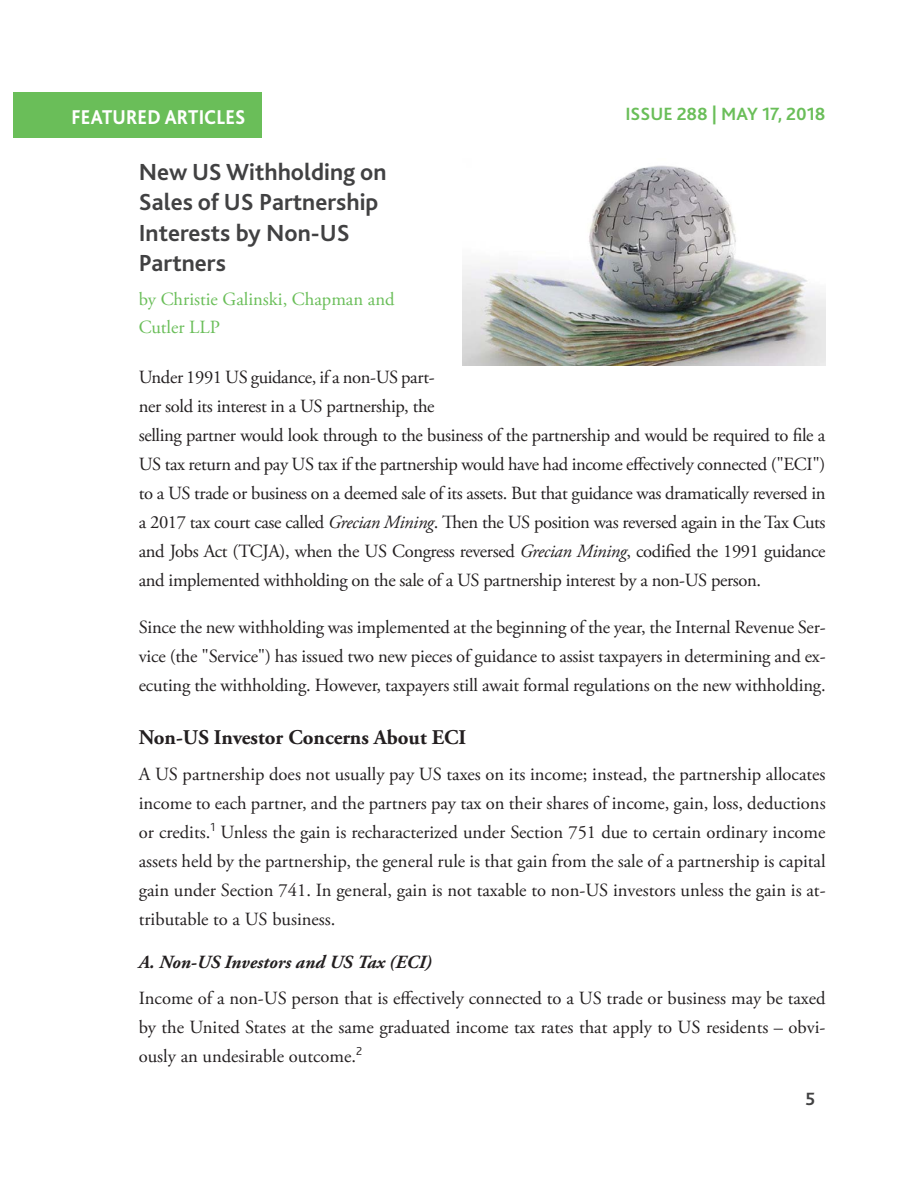
<style>
.page{position:relative;width:918px;height:1188px;background:#fff}
.page>*{position:absolute;margin:0;border:0;box-sizing:border-box;transform-origin:0 0}
.t1{font:700 24.3px/30.2px "Bliss 2";color:#414142}
.t2{font:700 20.85px "Adobe Garamond Pro";color:#231f20}
.t3{font:800 20.85px "Bliss 2";letter-spacing:.01em;color:#fff;scale:.9 1}
.t4{font:18.6px/29px "Adobe Garamond Pro";letter-spacing:-.02em;color:#231f20;text-align:justify}
.t5{font:18.6px/27.9px "Adobe Garamond Pro";color:#6abe59}
.t6{font:italic 700 18.6px "Adobe Garamond Pro";color:#231f20}
.t7{font:700 18.6px "Bliss 2";color:#6abe59}
.t8{font:700 18.6px "Bliss 2";color:#414142}
.s1{font-style:italic}
</style>
<div class="page">
<div style="left:14px;top:93px;width:248px;height:45px;background:#6abe59"></div>
<img style="left:462px;top:165px;width:364px;height:200px">
<p class="t3" style="left:72px;top:105px;width:195px">FEATURED ARTICLES</p>
<p class="t7" style="left:625px;top:107px;width:202px">ISSUE 288 | MAY 17, 2018</p>
<h1 class="t1" style="left:139px;top:159px;width:249px">New US Withholding on<br>Sales of US Partnership<br>Interests by Non-US<br>Partners</h1>
<p class="t5" style="left:139px;top:287px;width:257px">by Christie Galinski, Chapman and<br>Cutler LLP</p>
<p class="t4" style="left:139px;top:364px;width:688px;text-align:left">Under 1991 US guidance, if a non-US part-<br>ner sold its interest in a US partnership, the<br>selling partner would look through to the business of the partnership and would be required to file a US tax return and pay US tax if the partnership would have had income effectively connected ("ECI") to a US trade or business on a deemed sale of its assets. But that guidance was dramatically reversed in a 2017 tax court case called <span class="s1">Grecian Mining</span>. Then the US position was reversed again in the Tax Cuts and Jobs Act (TCJA), when the US Congress reversed <span class="s1">Grecian Mining</span>, codified the 1991 guidance and implemented withholding on the sale of a US partnership interest by a non-US person.</p>
<p class="t4" style="left:139px;top:614px;width:688px">Since the new withholding was implemented at the beginning of the year, the Internal Revenue Ser&shy;vice (the "Service") has issued two new pieces of guidance to assist taxpayers in determining and ex&shy;ecuting the withholding. However, taxpayers still await formal regulations on the new withholding.</p>
<p class="t2" style="left:139px;top:728px;width:329px">Non-US Investor Concerns About ECI</p>
<p class="t4" style="left:139px;top:761px;width:688px">A US partnership does not usually pay US taxes on its income; instead, the partnership allocates income to each partner, and the partners pay tax on their shares of income, gain, loss, deductions or credits.<sup>1</sup> Unless the gain is recharacterized under Section 751 due to certain ordinary income assets held by the partnership, the general rule is that gain from the sale of a partnership is capital gain under Section 741. In general, gain is not taxable to non-US investors unless the gain is at&shy;tributable to a US business.</p>
<p class="t6" style="left:139px;top:954px;width:295px">A. Non-US Investors and US Tax (ECI)</p>
<p class="t4" style="left:139px;top:985px;width:688px">Income of a non-US person that is effectively connected to a US trade or business may be taxed by the United States at the same graduated income tax rates that apply to US residents – obvi&shy;ously an undesirable outcome.<sup>2</sup></p>
<p class="t8" style="left:806px;top:1092px;width:11px">5</p>
</div>
